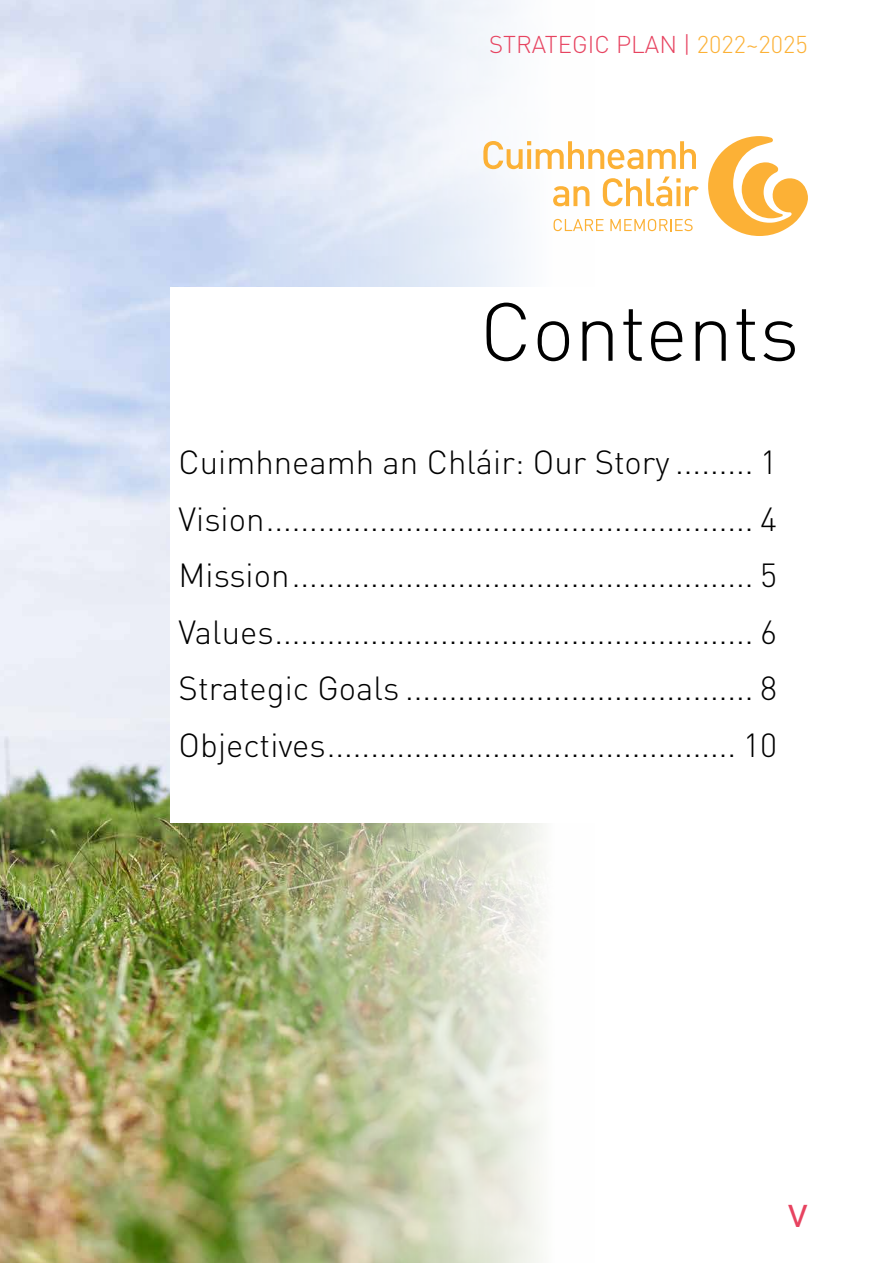
<style>
.page{position:relative;width:893px;height:1263px;background:#fff}
.page>*{position:absolute;margin:0;border:0;box-sizing:border-box;transform-origin:0 0}
.t1{font:300 81px "DIN";color:#000}
.t2{font:45px "DIN";color:#e74360}
.t3{font:300 33px/56.6px "DIN";color:#000;text-align:justify}
.t4{font:300 24px "DIN";color:#e74360}
.s1{color:#fcb136}
</style>
<div class="page">
<img style="left:0;top:0;width:593px;height:1263px">
<div style="left:170px;top:287px;width:638px;height:535px;background:#fff"></div>
<svg style="left:483px;top:141px;width:213px;height:28px"></svg>
<svg style="left:553px;top:186px;width:36px;height:20px"></svg>
<svg style="left:603px;top:177px;width:96px;height:29px"></svg>
<svg style="left:554px;top:219px;width:49px;height:12px"></svg>
<svg style="left:610px;top:219px;width:83px;height:12px"></svg>
<svg style="left:708px;top:136px;width:100px;height:100px"></svg>
<p class="t4" style="left:489px;top:30px;width:320px">STRATEGIC PLAN | <span class="s1">2022~2025</span></p>
<h1 class="t1" style="left:480px;top:282px;width:321px">Contents</h1>
<p class="t3" style="left:179px;top:433px;width:600px">Cuimhneamh an Chláir: Our Story ......... 1<br>Vision........................................................ 4<br>Mission..................................................... 5<br>Values....................................................... 6<br>Strategic Goals ........................................ 8<br>Objectives............................................... 10</p>
<h2 class="t2" style="left:788px;top:1183px;width:22px">v</h2>
</div>
